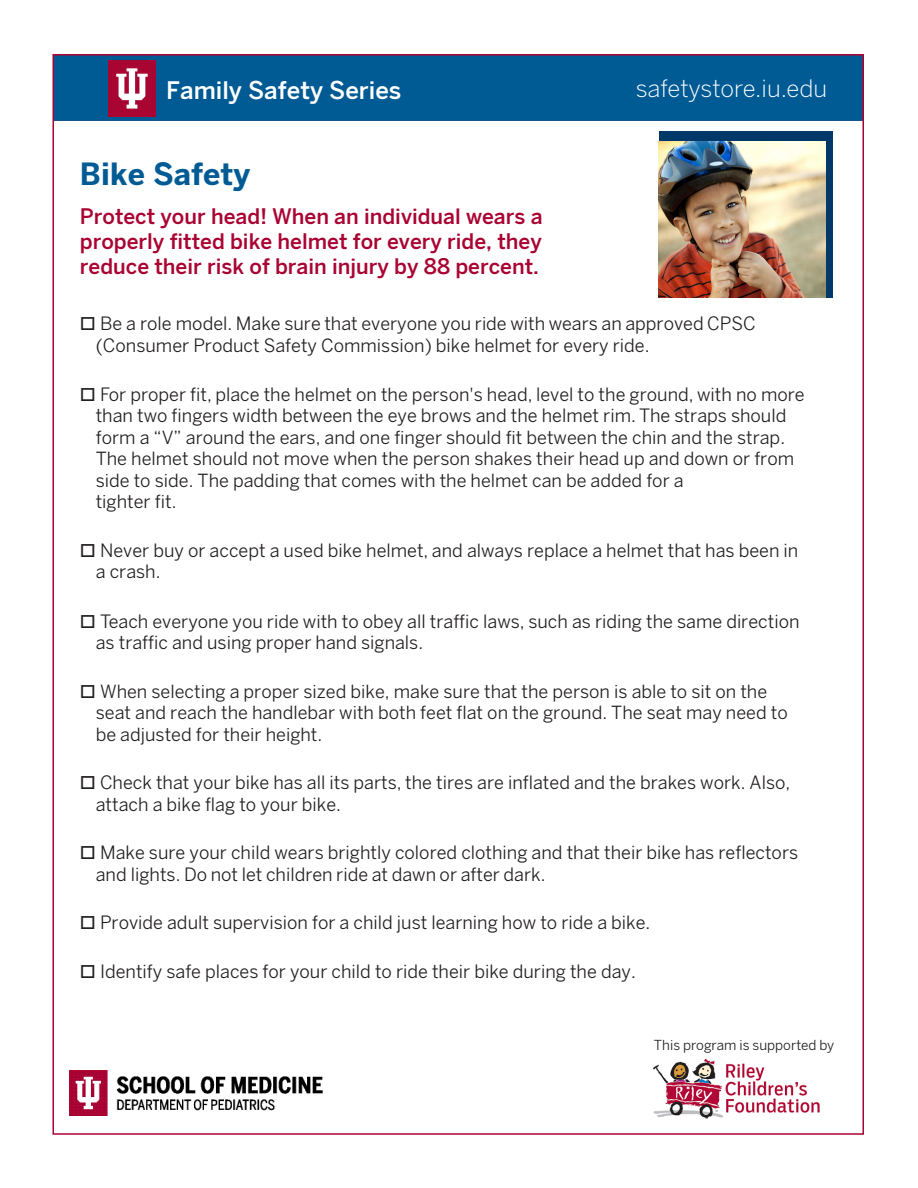
<style>
.page{position:relative;width:918px;height:1188px;background:#fff}
.page>*{position:absolute;margin:0;border:0;box-sizing:border-box;transform-origin:0 0}
.t1{font:700 30px "Benton Sans";color:#005b94}
.t2{font:500 24px "Benton Sans";color:#fff}
.t3{font:300 24px "Benton Sans";letter-spacing:-.01em;color:#fff}
.t4{font:500 21px/25.2px "Benton Sans";color:#a90332;text-align:justify}
.t5{font:18px/21.6px "Benton Sans";color:#231f20}
.t6{font:13.5px "Benton Sans";color:#231f20}
</style>
<div class="page">
<div style="left:55px;top:57px;width:806px;height:64px;background:#005b94"></div>
<img style="left:69px;top:1070px;width:254px;height:45px">
<div style="left:659px;top:131px;width:174px;height:167px;background:#00386a"></div>
<img style="left:659px;top:142px;width:166px;height:155px">
<img style="left:653px;top:1058px;width:167px;height:61px">
<img style="left:109px;top:61px;width:47px;height:55px">
<p class="t2" style="left:166px;top:75px;width:237px">Family Safety Series</p>
<p class="t3" style="left:636px;top:74px;width:193px">safetystore.iu.edu</p>
<p class="t1" style="left:80px;top:155px;width:172px">Bike Safety</p>
<p class="t4" style="left:80px;top:204px;width:464px">Protect your head! When an individual wears a properly fitted bike helmet for every ride, they reduce their risk of brain injury by 88 percent.</p>
<p class="t5" style="left:96px;top:313px;width:661px">Be a role model. Make sure that everyone you ride with wears an approved CPSC (Consumer Product Safety Commission) bike helmet for every ride.</p>
<p class="t5" style="left:96px;top:383px;width:711px">For proper fit, place the helmet on the person's head, level to the ground, with no more than two fingers width between the eye brows and the helmet rim. The straps should form a “V” around the ears, and one finger should fit between the chin and the strap.<br>The helmet should not move when the person shakes their head up and down or from side to side. The padding that comes with the helmet can be added for a<br>tighter fit.</p>
<p class="t5" style="left:96px;top:540px;width:704px">Never buy or accept a used bike helmet, and always replace a helmet that has been in a crash.</p>
<p class="t5" style="left:96px;top:610px;width:705px">Teach everyone you ride with to obey all traffic laws, such as riding the same direction as traffic and using proper hand signals.</p>
<p class="t5" style="left:96px;top:680px;width:694px">When selecting a proper sized bike, make sure that the person is able to sit on the seat and reach the handlebar with both feet flat on the ground. The seat may need to be adjusted for their height.</p>
<p class="t5" style="left:96px;top:772px;width:696px;line-height:21.1px">Check that your bike has all its parts, the tires are inflated and the brakes work. Also, attach a bike flag to your bike.</p>
<p class="t5" style="left:96px;top:842px;width:704px">Make sure your child wears brightly colored clothing and that their bike has reflectors and lights. Do not let children ride at dawn or after dark.</p>
<p class="t5" style="left:100px;top:912px;width:552px">Provide adult supervision for a child just learning how to ride a bike.</p>
<p class="t5" style="left:100px;top:961px;width:537px">Identify safe places for your child to ride their bike during the day.</p>
<p class="t6" style="left:654px;top:1037px;width:182px">This program is supported by</p>
</div>
